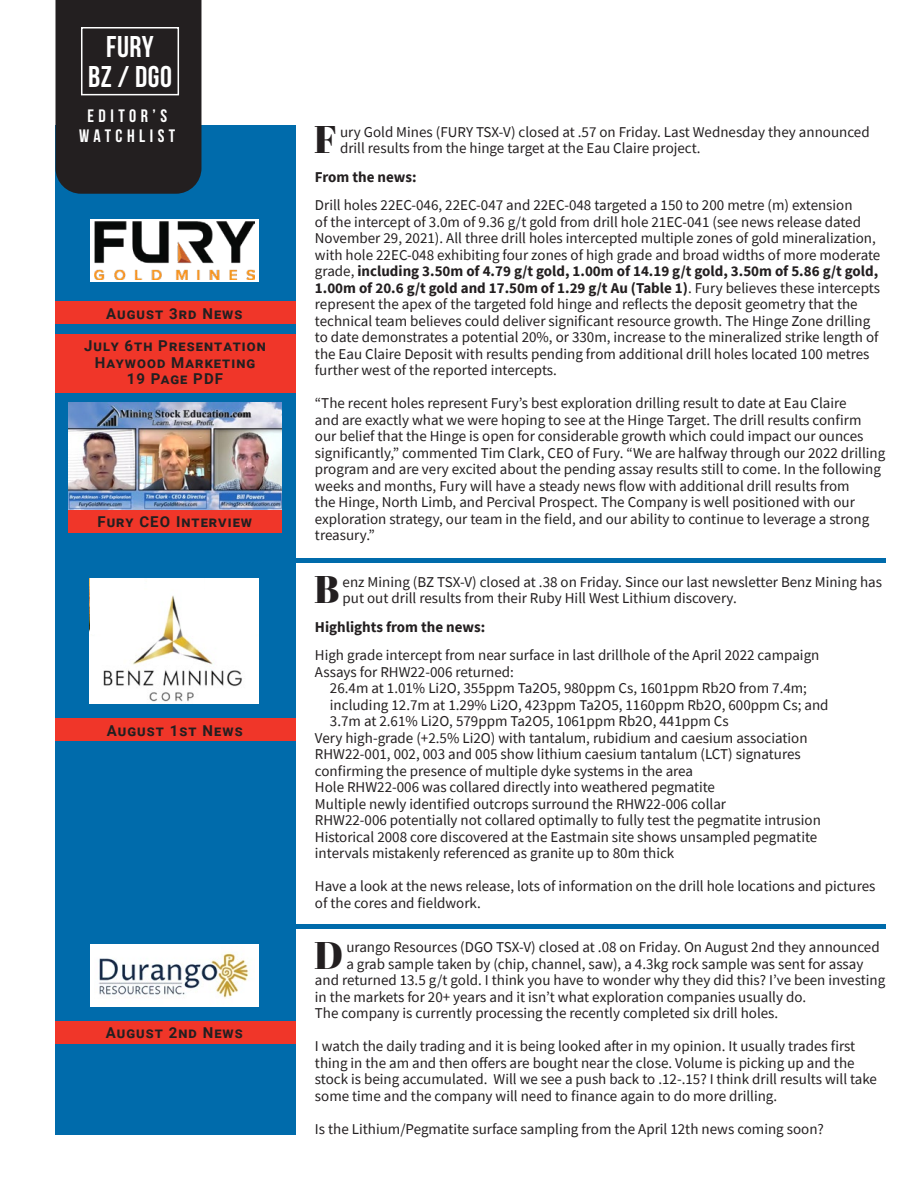
<style>
.page{position:relative;width:918px;height:1188px;background:#fff}
.page>*{position:absolute;margin:0;border:0;box-sizing:border-box;transform-origin:0 0}
.Paragraph___drop_cap{font:38.55px "Abril Fatface";color:#231f20}
.t1{font:700 30px/30px "Bebas Neue";letter-spacing:.02em;color:#fff;text-align:center}
.t2{font:700 18px/19.5px "Bebas Neue";letter-spacing:.25em;color:#fff;text-align:center}
.Paragraph___drop_cap-2{font:15px/16.5px "Source Sans Pro";color:#231f20}
.Names{font:700 15px/16.5px "Roboto";letter-spacing:.07em;color:#231f20;text-align:center}
.Paragraph___drop_cap-3{font:700 15px "Source Sans Pro";color:#231f20}
.s1{font-weight:700}
</style>
<div class="page">
<div style="left:56px;top:126px;width:240px;height:1009px;background:#006bab"></div>
<div style="left:56px;top:0;width:145px;height:194px;background:#231f20"></div>
<div style="left:81px;top:27px;width:98px;height:68px;border:2px solid #fff"></div>
<div style="left:296px;top:558px;width:590px;height:5px;background:#006bab"></div>
<div style="left:296px;top:924px;width:590px;height:5px;background:#006bab"></div>
<div style="left:90px;top:219px;width:169px;height:63px;background:#fff"></div>
<img style="left:94px;top:221px;width:160px;height:59px">
<div style="left:55px;top:301px;width:241px;height:23px;background:#f03629"></div>
<div style="left:56px;top:334px;width:240px;height:59px;background:#f03629"></div>
<img style="left:90px;top:579px;width:169px;height:124px">
<div style="left:90px;top:579px;width:54px;height:55px;background:#fff"></div>
<div style="left:206px;top:579px;width:53px;height:55px;background:#fff"></div>
<div style="left:56px;top:718px;width:240px;height:23px;background:#f03629"></div>
<div style="left:90px;top:944px;width:169px;height:63px;background:#fff"></div>
<img style="left:99px;top:952px;width:150px;height:46px">
<div style="left:55px;top:1021px;width:241px;height:23px;background:#f03629"></div>
<img style="left:68px;top:403px;width:214px;height:107px">
<div style="left:68px;top:510px;width:214px;height:23px;background:#f03629"></div>
<p class="t1" style="left:88px;top:32px;width:86px">FURY<br>BZ / DGO</p>
<p class="t2" style="left:79px;top:106px;width:98px">EDITOR’S<br>WATCHLIST</p>
<p class="Names" style="left:106px;top:304px;width:138px">August 3rd News</p>
<p class="Names" style="left:84px;top:337px;width:183px">July 6th Presentation<br>Haywood Marketing<br>19 Page PDF</p>
<p class="Names" style="left:97px;top:513px;width:156px">Fury CEO Interview</p>
<p class="Names" style="left:107px;top:721px;width:137px">August 1st News</p>
<p class="Names" style="left:106px;top:1024px;width:139px">August 2nd News</p>
<p class="Paragraph___drop_cap" style="left:314px;top:113px;width:24px">F</p>
<p class="Paragraph___drop_cap-2" style="left:340px;top:123px;width:531px">ury Gold Mines (FURY TSX-V) closed at .57 on Friday. Last Wednesday they announced drill results from the hinge target at the Eau Claire project.</p>
<p class="Paragraph___drop_cap-3" style="left:315px;top:167px;width:103px">From the news:</p>
<p class="Paragraph___drop_cap-2" style="left:315px;top:197px;width:567px">Drill holes 22EC-046, 22EC-047 and 22EC-048 targeted a 150 to 200 metre (m) extension<br>of the intercept of 3.0m of 9.36 g/t gold from drill hole 21EC-041 (see news release dated November 29, 2021). All three drill holes intercepted multiple zones of gold mineralization, with hole 22EC-048 exhibiting four zones of high grade and broad widths of more moderate grade, <span class="s1">including 3.50m of 4.79 g/t gold, 1.00m of 14.19 g/t gold, 3.50m of 5.86 g/t gold, 1.00m of 20.6 g/t gold and 17.50m of 1.29 g/t Au (Table 1)</span>. Fury believes these intercepts represent the apex of the targeted fold hinge and reflects the deposit geometry that the technical team believes could deliver significant resource growth. The Hinge Zone drilling to date demonstrates a potential 20%, or 330m, increase to the mineralized strike length of the Eau Claire Deposit with results pending from additional drill holes located 100 metres further west of the reported intercepts.</p>
<p class="Paragraph___drop_cap-2" style="left:315px;top:395px;width:572px">“The recent holes represent Fury’s best exploration drilling result to date at Eau Claire<br>and are exactly what we were hoping to see at the Hinge Target. The drill results confirm our belief that the Hinge is open for considerable growth which could impact our ounces significantly,” commented Tim Clark, CEO of Fury. “We are halfway through our 2022 drilling program and are very excited about the pending assay results still to come. In the following weeks and months, Fury will have a steady news flow with additional drill results from<br>the Hinge, North Limb, and Percival Prospect. The Company is well positioned with our exploration strategy, our team in the field, and our ability to continue to leverage a strong treasury.”</p>
<p class="Paragraph___drop_cap" style="left:314px;top:563px;width:27px">B</p>
<p class="Paragraph___drop_cap-2" style="left:343px;top:574px;width:541px">enz Mining (BZ TSX-V) closed at .38 on Friday. Since our last newsletter Benz Mining has put out drill results from their Ruby Hill West Lithium discovery.</p>
<p class="Paragraph___drop_cap-2" style="left:315px;top:613px;width:506px;line-height:28.5px"><span class="s1">Highlights from the news:<br></span>High grade intercept from near surface in last drillhole of the April 2022 campaign</p>
<p class="Paragraph___drop_cap-2" style="left:315px;top:664px;width:201px">Assays for RHW22-006 returned:</p>
<p class="Paragraph___drop_cap-2" style="left:330px;top:680px;width:479px">26.4m at 1.01% Li2O, 355ppm Ta2O5, 980ppm Cs, 1601ppm Rb2O from 7.4m;</p>
<p class="Paragraph___drop_cap-2" style="left:330px;top:697px;width:500px">including 12.7m at 1.29% Li2O, 423ppm Ta2O5, 1160ppm Rb2O, 600ppm Cs; and</p>
<p class="Paragraph___drop_cap-2" style="left:330px;top:713px;width:400px">3.7m at 2.61% Li2O, 579ppm Ta2O5, 1061ppm Rb2O, 441ppm Cs</p>
<p class="Paragraph___drop_cap-2" style="left:315px;top:730px;width:494px">Very high-grade (+2.5% Li2O) with tantalum, rubidium and caesium association</p>
<p class="Paragraph___drop_cap-2" style="left:315px;top:746px;width:487px">RHW22-001, 002, 003 and 005 show lithium caesium tantalum (LCT) signatures</p>
<p class="Paragraph___drop_cap-2" style="left:315px;top:763px;width:380px">confirming the presence of multiple dyke systems in the area</p>
<p class="Paragraph___drop_cap-2" style="left:315px;top:779px;width:402px">Hole RHW22-006 was collared directly into weathered pegmatite</p>
<p class="Paragraph___drop_cap-2" style="left:315px;top:796px;width:413px">Multiple newly identified outcrops surround the RHW22-006 collar</p>
<p class="Paragraph___drop_cap-2" style="left:315px;top:812px;width:508px">RHW22-006 potentially not collared optimally to fully test the pegmatite intrusion</p>
<p class="Paragraph___drop_cap-2" style="left:315px;top:829px;width:504px">Historical 2008 core discovered at the Eastmain site shows unsampled pegmatite</p>
<p class="Paragraph___drop_cap-2" style="left:315px;top:845px;width:361px">intervals mistakenly referenced as granite up to 80m thick</p>
<p class="Paragraph___drop_cap-2" style="left:315px;top:878px;width:562px">Have a look at the news release, lots of information on the drill hole locations and pictures of the cores and fieldwork.</p>
<p class="Paragraph___drop_cap" style="left:314px;top:928px;width:31px">D</p>
<p class="Paragraph___drop_cap-2" style="left:346px;top:939px;width:535px">urango Resources (DGO TSX-V) closed at .08 on Friday. On August 2nd they announced</p>
<p class="Paragraph___drop_cap-2" style="left:346px;top:956px;width:519px">a grab sample taken by (chip, channel, saw), a 4.3kg rock sample was sent for assay</p>
<p class="Paragraph___drop_cap-2" style="left:315px;top:972px;width:572px">and returned 13.5 g/t gold. I think you have to wonder why they did this? I’ve been investing</p>
<p class="Paragraph___drop_cap-2" style="left:315px;top:989px;width:493px">in the markets for 20+ years and it isn’t what exploration companies usually do.</p>
<p class="Paragraph___drop_cap-2" style="left:315px;top:1005px;width:465px">The company is currently processing the recently completed six drill holes.</p>
<p class="Paragraph___drop_cap-2" style="left:315px;top:1038px;width:564px">I watch the daily trading and it is being looked after in my opinion. It usually trades first thing in the am and then offers are bought near the close. Volume is picking up and the stock is being accumulated. Will we see a push back to .12-.15? I think drill results will take some time and the company will need to finance again to do more drilling.</p>
<p class="Paragraph___drop_cap-2" style="left:315px;top:1121px;width:510px">Is the Lithium/Pegmatite surface sampling from the April 12th news coming soon?</p>
</div>
